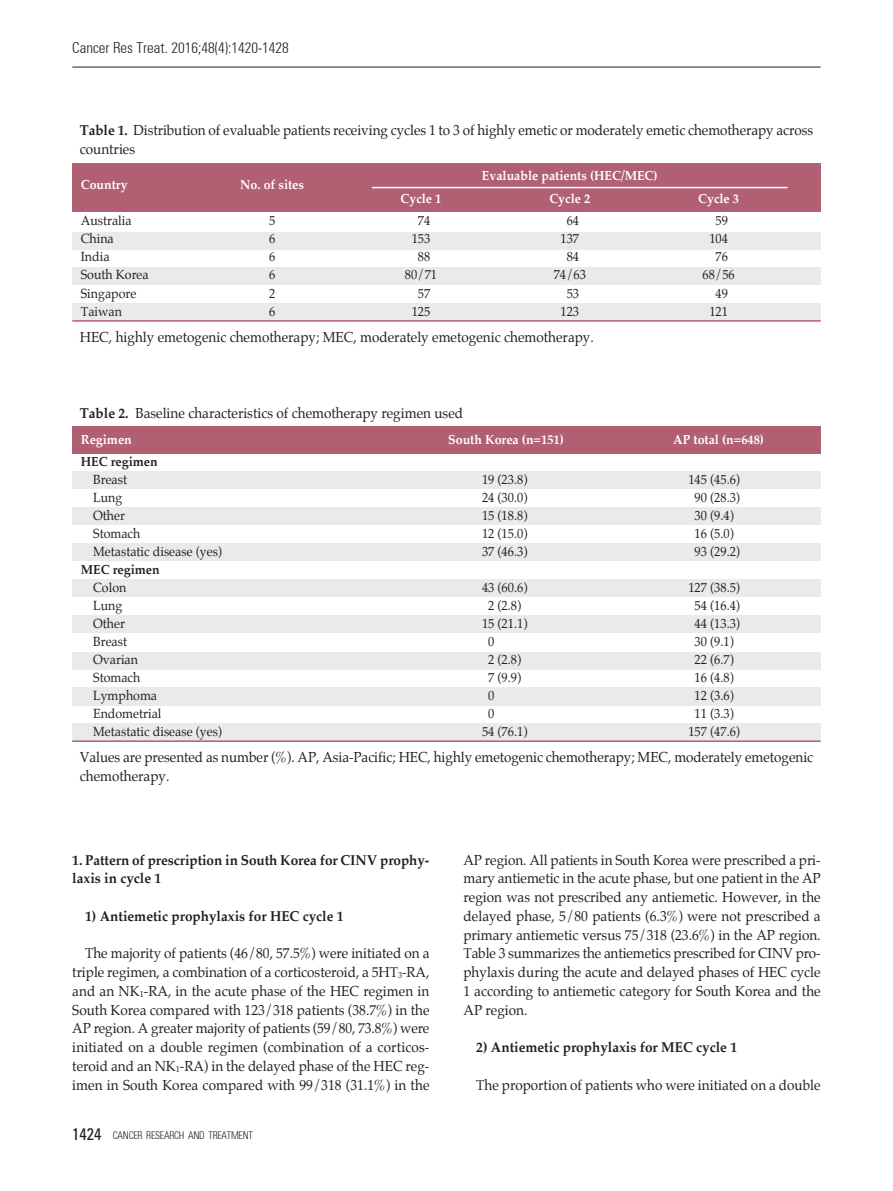
<style>
.page{position:relative;width:893px;height:1191px;background:#fff}
.page>*{position:absolute;margin:0;border:0;box-sizing:border-box;transform-origin:0 0}
.t1{font:300 condensed 15px "Univers";color:#231f20}
.t2{font:14.25px/18.8px "Palatino";color:#231f20;text-align:justify;scale:.95 1}
.t3{font:700 14.25px/18.8px "Palatino";color:#231f20;scale:.95 1}
.t4{font:13.05px "Palatino";color:#231f20;scale:.95 1}
.t5{font:700 13.05px "Palatino";color:#fff;scale:.95 1}
.t6{font:700 13.05px "Palatino";color:#231f20;scale:.95 1}
.t7{font:300 condensed 10.5px "Univers";letter-spacing:-.025em;color:#231f20;scale:.95 1}
.s1{font-weight:700}
.s2{color:#fff}
.s3{color:#e9eaeb}
.s4{font-size:8.55px}
.s5{font-weight:400;font-size:16.5px}
</style>
<div class="page">
<div style="left:72px;top:163px;width:749px;height:49px;background:#b06072"></div>
<div style="left:72px;top:232px;width:749px;height:17px;background:#e9eaeb"></div>
<div style="left:72px;top:268px;width:749px;height:17px;background:#e9eaeb"></div>
<div style="left:72px;top:304px;width:749px;height:17px;background:#e9eaeb"></div>
<hr style="left:372px;top:187px;width:416px;height:1px;background:#fff">
<hr style="left:72px;top:320px;width:749px;height:2px;background:#b06072">
<div style="left:72px;top:426px;width:749px;height:28px;background:#b06072"></div>
<div style="left:72px;top:471px;width:749px;height:17px;background:#e9eaeb"></div>
<div style="left:72px;top:508px;width:749px;height:17px;background:#e9eaeb"></div>
<div style="left:72px;top:544px;width:749px;height:17px;background:#e9eaeb"></div>
<div style="left:72px;top:580px;width:749px;height:17px;background:#e9eaeb"></div>
<div style="left:72px;top:616px;width:749px;height:17px;background:#e9eaeb"></div>
<div style="left:72px;top:652px;width:749px;height:17px;background:#e9eaeb"></div>
<div style="left:72px;top:687px;width:749px;height:18px;background:#e9eaeb"></div>
<div style="left:72px;top:723px;width:749px;height:19px;background:#e9eaeb"></div>
<hr style="left:72px;top:740px;width:749px;height:2px;background:#b06072">
<hr style="left:72px;top:67px;width:749px;height:1px;background:#231f20">
<p class="t1" style="left:72px;top:39px;width:218px">Cancer Res Treat. 2016;48(4):1420-1428</p>
<p class="t2" style="left:80px;top:122px;width:773px"><span class="s1">Table 1.</span> Distribution of evaluable patients receiving cycles 1 to 3 of highly emetic or moderately emetic chemotherapy across countries</p>
<p class="t5" style="left:81px;top:179px;width:51px">Country</p>
<p class="t5" style="left:240px;top:179px;width:69px">No. of sites</p>
<p class="t5" style="left:482px;top:170px;width:187px">Evaluable patients (HEC/MEC)</p>
<p class="t5" style="left:400px;top:192px;width:45px">Cycle 1</p>
<p class="t5" style="left:549px;top:192px;width:45px">Cycle 2</p>
<p class="t5" style="left:698px;top:192px;width:45px">Cycle 3</p>
<p class="t4" style="left:81px;top:215px;width:55px">Australia</p>
<p class="t4" style="left:269px;top:215px;width:8px">5</p>
<p class="t4" style="left:418px;top:215px;width:15px">74</p>
<p class="t4" style="left:567px;top:215px;width:15px">64</p>
<p class="t4" style="left:715px;top:215px;width:15px">59</p>
<p class="t4" style="left:81px;top:233px;width:36px">China</p>
<p class="t4" style="left:269px;top:233px;width:8px">6</p>
<p class="t4" style="left:412px;top:233px;width:21px">153</p>
<p class="t4" style="left:560px;top:233px;width:21px">137</p>
<p class="t4" style="left:709px;top:233px;width:21px">104</p>
<p class="t4" style="left:81px;top:251px;width:32px">India</p>
<p class="t4" style="left:269px;top:251px;width:8px">6</p>
<p class="t4" style="left:418px;top:251px;width:15px">88</p>
<p class="t4" style="left:567px;top:251px;width:15px">84</p>
<p class="t4" style="left:715px;top:251px;width:15px">76</p>
<p class="t4" style="left:81px;top:269px;width:73px">South Korea</p>
<p class="t4" style="left:269px;top:269px;width:8px">6</p>
<p class="t4" style="left:405px;top:269px;width:36px">80/71</p>
<p class="t4" style="left:554px;top:269px;width:36px">74/63</p>
<p class="t4" style="left:702px;top:269px;width:36px">68/56</p>
<p class="t4" style="left:81px;top:287px;width:60px">Singapore</p>
<p class="t4" style="left:269px;top:287px;width:8px">2</p>
<p class="t4" style="left:418px;top:287px;width:15px">57</p>
<p class="t4" style="left:567px;top:287px;width:15px">53</p>
<p class="t4" style="left:715px;top:287px;width:15px">49</p>
<p class="t4" style="left:81px;top:305px;width:45px">Taiwan</p>
<p class="t4" style="left:269px;top:305px;width:8px">6</p>
<p class="t4" style="left:412px;top:305px;width:21px">125</p>
<p class="t4" style="left:560px;top:305px;width:21px">123</p>
<p class="t4" style="left:709px;top:305px;width:21px">121</p>
<p class="t2" style="left:80px;top:328px;width:543px">HEC, highly emetogenic chemotherapy; MEC, moderately emetogenic chemotherapy.</p>
<p class="t2" style="left:80px;top:405px;width:405px"><span class="s1">Table 2.</span> Baseline characteristics of chemotherapy regimen used</p>
<p class="t5" style="left:81px;top:433px;width:55px">Regimen</p>
<p class="t5" style="left:448px;top:433px;width:123px">South Korea (n=151)</p>
<p class="t5" style="left:673px;top:433px;width:97px">AP total (n=648)</p>
<p class="t6" style="left:81px;top:455px;width:82px">HEC regimen</p>
<p class="t4" style="left:93px;top:473px;width:37px">Breast</p>
<p class="t4" style="left:482px;top:473px;width:49px">19 (23.8)</p>
<p class="t4" style="left:688px;top:473px;width:56px">145 (45.6)</p>
<p class="t4" style="left:93px;top:491px;width:32px">Lung</p>
<p class="t4" style="left:482px;top:491px;width:49px">24 (30.0)</p>
<p class="t4" style="left:695px;top:491px;width:49px">90 (28.3)</p>
<p class="t4" style="left:93px;top:509px;width:35px">Other</p>
<p class="t4" style="left:482px;top:509px;width:49px">15 (18.8)</p>
<p class="t4" style="left:695px;top:509px;width:43px">30 (9.4)</p>
<p class="t4" style="left:93px;top:527px;width:51px">Stomach</p>
<p class="t4" style="left:482px;top:527px;width:49px">12 (15.0)</p>
<p class="t4" style="left:695px;top:527px;width:43px">16 (5.0)</p>
<p class="t4" style="left:93px;top:545px;width:137px">Metastatic disease (yes)</p>
<p class="t4" style="left:482px;top:545px;width:49px">37 (46.3)</p>
<p class="t4" style="left:695px;top:545px;width:49px">93 (29.2)</p>
<p class="t6" style="left:81px;top:563px;width:85px">MEC regimen</p>
<p class="t4" style="left:93px;top:581px;width:36px">Colon</p>
<p class="t4" style="left:482px;top:581px;width:49px">43 (60.6)</p>
<p class="t4" style="left:688px;top:581px;width:56px">127 (38.5)</p>
<p class="t4" style="left:93px;top:599px;width:32px">Lung</p>
<p class="t4" style="left:488px;top:599px;width:36px">2 (2.8)</p>
<p class="t4" style="left:695px;top:599px;width:49px">54 (16.4)</p>
<p class="t4" style="left:93px;top:617px;width:35px">Other</p>
<p class="t4" style="left:482px;top:617px;width:49px">15 (21.1)</p>
<p class="t4" style="left:695px;top:617px;width:49px">44 (13.3)</p>
<p class="t4" style="left:93px;top:635px;width:37px">Breast</p>
<p class="t4" style="left:488px;top:635px;width:16px">0 <span class="s2">(</span></p>
<p class="t4" style="left:695px;top:635px;width:43px">30 (9.1)</p>
<p class="t4" style="left:93px;top:653px;width:49px">Ovarian</p>
<p class="t4" style="left:488px;top:653px;width:36px">2 (2.8)</p>
<p class="t4" style="left:695px;top:653px;width:43px">22 (6.7)</p>
<p class="t4" style="left:93px;top:671px;width:51px">Stomach</p>
<p class="t4" style="left:488px;top:671px;width:36px">7 (9.9)</p>
<p class="t4" style="left:695px;top:671px;width:43px">16 (4.8)</p>
<p class="t4" style="left:93px;top:689px;width:69px">Lymphoma</p>
<p class="t4" style="left:488px;top:689px;width:16px">0 <span class="s3">(</span></p>
<p class="t4" style="left:695px;top:689px;width:43px">12 (3.6)</p>
<p class="t4" style="left:93px;top:707px;width:73px">Endometrial</p>
<p class="t4" style="left:488px;top:707px;width:16px">0 <span class="s2">(</span></p>
<p class="t4" style="left:695px;top:707px;width:43px">11 (3.3)</p>
<p class="t4" style="left:93px;top:725px;width:137px">Metastatic disease (yes)</p>
<p class="t4" style="left:482px;top:725px;width:49px">54 (76.1)</p>
<p class="t4" style="left:688px;top:725px;width:56px">157 (47.6)</p>
<p class="t2" style="left:80px;top:749px;width:773px">Values are presented as number (%). AP, Asia-Pacific; HEC, highly emetogenic chemotherapy; MEC, moderately emetogenic chemotherapy.</p>
<p class="t3" style="left:72px;top:851px;width:377px">1. Pattern of prescription in South Korea for CINV prophy&shy;laxis in cycle 1</p>
<p class="t3" style="left:85px;top:907px;width:274px">1) Antiemetic prophylaxis for HEC cycle 1</p>
<p class="t2" style="left:72px;top:945px;width:377px;text-indent:13px">The majority of patients (46/80, 57.5%) were initiated on a triple regimen, a combination of a corticosteroid, a 5HT<span class="s4">3</span>-RA, and an NK<span class="s4">1</span>-RA, in the acute phase of the HEC regimen in South Korea compared with 123/318 patients (38.7%) in the AP region. A greater majority of patients (59/80, 73.8%) were initiated on a double regimen (combination of a corticos&shy;teroid and an NK<span class="s4">1</span>-RA) in the delayed phase of the HEC reg&shy;imen in South Korea compared with 99/318 (31.1%) in the</p>
<p class="t7" style="left:72px;top:1129px;width:192px"><span class="s5">1424</span> CANCER RESEARCH AND TREATMENT</p>
<p class="t2" style="left:463px;top:851px;width:377px">AP region. All patients in South Korea were prescribed a pri&shy;mary antiemetic in the acute phase, but one patient in the AP region was not prescribed any antiemetic. However, in the delayed phase, 5/80 patients (6.3%) were not prescribed a primary antiemetic versus 75/318 (23.6%) in the AP region.<br>Table 3 summarizes the antiemetics prescribed for CINV pro&shy;phylaxis during the acute and delayed phases of HEC cycle 1 according to antiemetic category for South Korea and the AP region.</p>
<p class="t3" style="left:476px;top:1039px;width:276px">2) Antiemetic prophylaxis for MEC cycle 1</p>
<p class="t2" style="left:476px;top:1076px;width:364px">The proportion of patients who were initiated on a double</p>
</div>
